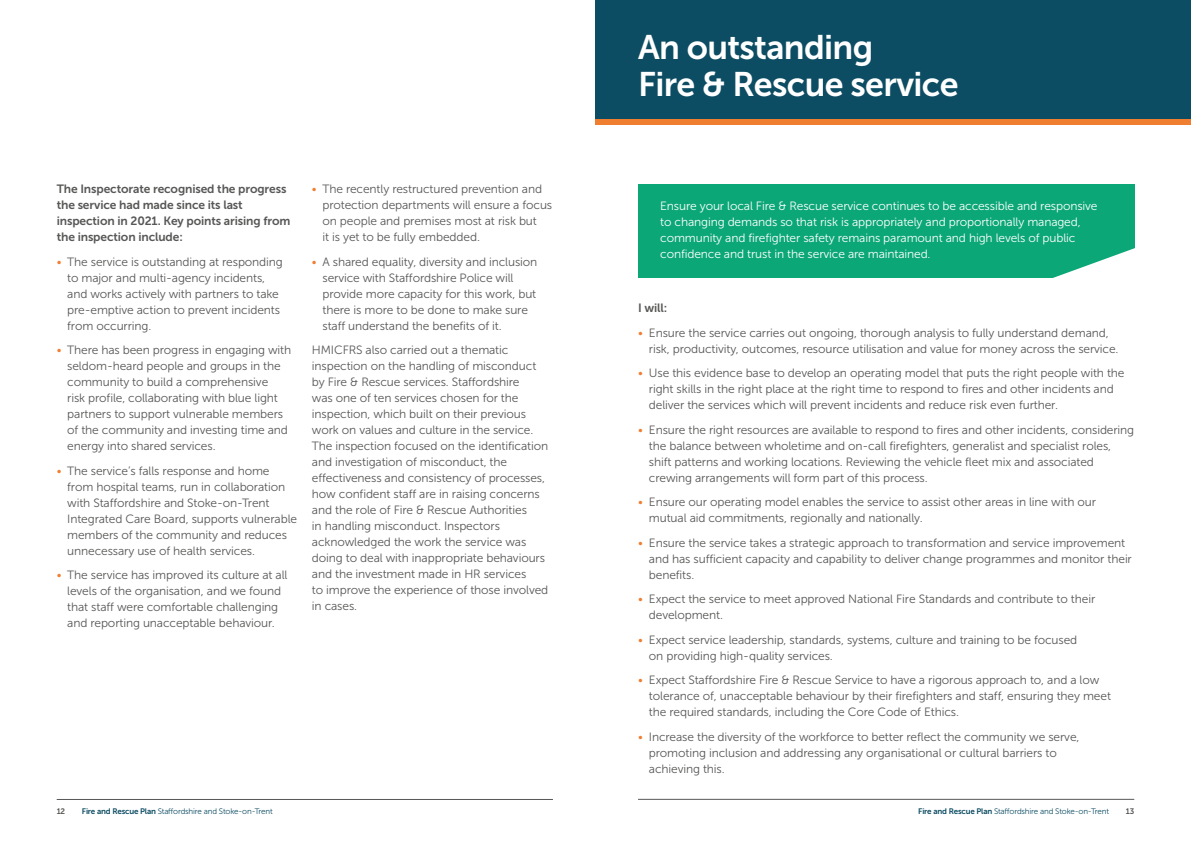
<style>
.page{position:relative;width:1191px;height:842px;background:#fff}
.page>*{position:absolute;margin:0;border:0;box-sizing:border-box;transform-origin:0 0}
.t1{font:34px/37px "Museo Sans 700";letter-spacing:-.02em;color:#fff}
.t2{font:12px/16px "Museo Sans 300";letter-spacing:-.01em;color:#575756}
.t3{font:12px/16px "Museo Sans 300";letter-spacing:-.01em;color:#fff}
.t4{font:12px/16px "Museo Sans 700";letter-spacing:-.01em;color:#575756}
.t5{font:8px "Museo Sans 300";letter-spacing:-.02em;color:#0d4d63}
.t6{font:8px "Museo Sans 700";color:#575756}
.s1{color:#f07e31}
.s2{font-family:"Museo Sans 700"}
</style>
<div class="page">
<div style="left:638px;top:184px;width:496px;height:94px;background:#0ca777"></div>
<div style="left:595px;top:0;width:596px;height:125px;background:#0d4d63"></div>
<div style="left:595px;top:119px;width:596px;height:6px;background:#f07e31"></div>
<svg style="left:1053px;top:248px;width:82px;height:30px"></svg>
<hr style="left:638px;top:799px;width:496px;height:1px;background:#575756">
<hr style="left:57px;top:799px;width:496px;height:1px;background:#575756">
<p class="t4" style="left:57px;top:181px;width:235px">The Inspectorate recognised the progress the service had made since its last inspection in 2021. Key points arising from the inspection include:</p>
<p class="t2" style="left:67px;top:254px;width:217px;text-indent:-11px"><span class="s1">•</span> The service is outstanding at responding to major and multi-agency incidents, and works actively with partners to take pre-emptive action to prevent incidents from occurring.</p>
<p class="t2" style="left:67px;top:342px;width:225px;text-indent:-11px"><span class="s1">•</span> There has been progress in engaging with seldom-heard people and groups in the community to build a comprehensive<br>risk profile, collaborating with blue light partners to support vulnerable members of the community and investing time and energy into shared services.</p>
<p class="t2" style="left:67px;top:463px;width:231px;text-indent:-11px"><span class="s1">•</span> The service’s falls response and home from hospital teams, run in collaboration with Staffordshire and Stoke-on-Trent Integrated Care Board, supports vulnerable members of the community and reduces unnecessary use of health services.</p>
<p class="t2" style="left:57px;top:567px;width:232px;text-align:center"><span class="s1">•</span> The service has improved its culture at all levels of the organisation, and we found that staff were comfortable challenging and reporting unacceptable behaviour.</p>
<p class="t2" style="left:322px;top:181px;width:231px;text-indent:-11px"><span class="s1">•</span> The recently restructured prevention and protection departments will ensure a focus on people and premises most at risk but<br>it is yet to be fully embedded.</p>
<p class="t2" style="left:322px;top:254px;width:216px;text-indent:-11px"><span class="s1">•</span> A shared equality, diversity and inclusion service with Staffordshire Police will provide more capacity for this work, but there is more to be done to make sure staff understand the benefits of it.</p>
<p class="t2" style="left:312px;top:342px;width:238px">HMICFRS also carried out a thematic inspection on the handling of misconduct by Fire &amp; Rescue services. Staffordshire<br>was one of ten services chosen for the inspection, which built on their previous work on values and culture in the service.<br>The inspection focused on the identification and investigation of misconduct, the effectiveness and consistency of processes, how confident staff are in raising concerns and the role of Fire &amp; Rescue Authorities<br>in handling misconduct. Inspectors acknowledged the work the service was doing to deal with inappropriate behaviours and the investment made in HR services<br>to improve the experience of those involved in cases.</p>
<h1 class="t1" style="left:638px;top:29px;width:322px">An outstanding<br>Fire &amp; Rescue service</h1>
<p class="t3" style="left:660px;top:198px;width:439px">Ensure your local Fire &amp; Rescue service continues to be accessible and responsive to changing demands so that risk is appropriately and proportionally managed, community and firefighter safety remains paramount and high levels of public confidence and trust in the service are maintained.</p>
<p class="t4" style="left:638px;top:300px;width:31px">I will:</p>
<p class="t2" style="left:649px;top:325px;width:471px;text-indent:-11px"><span class="s1">•</span> Ensure the service carries out ongoing, thorough analysis to fully understand demand, risk, productivity, outcomes, resource utilisation and value for money across the service.</p>
<p class="t2" style="left:649px;top:365px;width:477px;text-indent:-11px"><span class="s1">•</span> Use this evidence base to develop an operating model that puts the right people with the right skills in the right place at the right time to respond to fires and other incidents and deliver the services which will prevent incidents and reduce risk even further.</p>
<p class="t2" style="left:649px;top:422px;width:487px;text-indent:-11px"><span class="s1">•</span> Ensure the right resources are available to respond to fires and other incidents, considering the balance between wholetime and on-call firefighters, generalist and specialist roles, shift patterns and working locations. Reviewing the vehicle fleet mix and associated crewing arrangements will form part of this process.</p>
<p class="t2" style="left:649px;top:494px;width:448px;text-indent:-11px"><span class="s1">•</span> Ensure our operating model enables the service to assist other areas in line with our mutual aid commitments, regionally and nationally.</p>
<p class="t2" style="left:649px;top:535px;width:484px;text-indent:-11px"><span class="s1">•</span> Ensure the service takes a strategic approach to transformation and service improvement and has sufficient capacity and capability to deliver change programmes and monitor their benefits.</p>
<p class="t2" style="left:649px;top:591px;width:448px;text-indent:-11px"><span class="s1">•</span> Expect the service to meet approved National Fire Standards and contribute to their development.</p>
<p class="t2" style="left:649px;top:632px;width:430px;text-indent:-11px"><span class="s1">•</span> Expect service leadership, standards, systems, culture and training to be focused on providing high-quality services.</p>
<p class="t2" style="left:649px;top:672px;width:463px;text-indent:-11px"><span class="s1">•</span> Expect Staffordshire Fire &amp; Rescue Service to have a rigorous approach to, and a low tolerance of, unacceptable behaviour by their firefighters and staff, ensuring they meet the required standards, including the Core Code of Ethics.</p>
<p class="t2" style="left:649px;top:729px;width:432px;text-indent:-11px"><span class="s1">•</span> Increase the diversity of the workforce to better reflect the community we serve, promoting inclusion and addressing any organisational or cultural barriers to achieving this.</p>
<p class="t6" style="left:57px;top:807px;width:10px">12</p>
<p class="t5" style="left:82px;top:807px;width:192px"><span class="s2">Fire and Rescue Plan</span> Staffordshire and Stoke-on-Trent</p>
<p class="t5" style="left:918px;top:807px;width:192px"><span class="s2">Fire and Rescue Plan</span> Staffordshire and Stoke-on-Trent</p>
<p class="t6" style="left:1125px;top:807px;width:10px">13</p>
</div>
